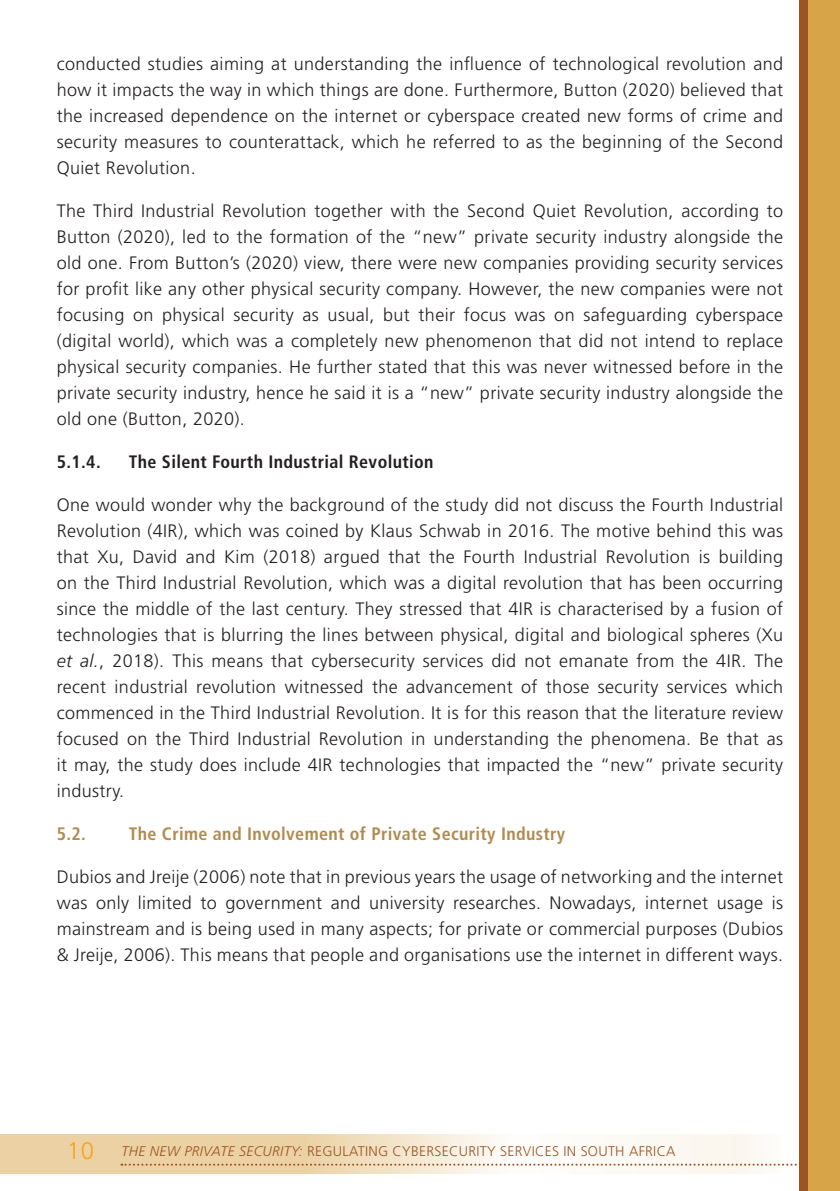
<style>
.page{position:relative;width:840px;height:1191px;background:#fff}
.page>*{position:absolute;margin:0;border:0;box-sizing:border-box;transform-origin:0 0}
.t1{font:300 18px/26px "Frutiger LT Std";letter-spacing:.02em;color:#231f20;text-align:justify}
.t2{font:700 condensed 18px "Frutiger LT Std";letter-spacing:.02em;color:#b18b4e}
.t3{font:700 condensed 18px "Frutiger LT Std";letter-spacing:.02em;color:#231f20}
.t4{font:300 14px "Frutiger LT Std";letter-spacing:.02em;color:#9d5423}
.s1{font-style:italic}
.s2{font-size:24px;color:#f9a21c}
</style>
<div class="page">
<svg style="left:0;top:1134px;width:780px;height:39px"></svg>
<svg style="left:121px;top:1163px;width:719px;height:2px"></svg>
<div style="left:798px;top:0;width:10px;height:1191px;background:#9d5423"></div>
<div style="left:808px;top:0;width:31px;height:1191px;background:#d7a448"></div>
<p class="t1" style="left:57px;top:51px;width:727px">conducted studies aiming at understanding the influence of technological revolution and how it impacts the way in which things are done. Furthermore, Button (2020) believed that the increased dependence on the internet or cyberspace created new forms of crime and security measures to counterattack, which he referred to as the beginning of the Second Quiet Revolution.</p>
<p class="t1" style="left:57px;top:198px;width:727px">The Third Industrial Revolution together with the Second Quiet Revolution, according to Button (2020), led to the formation of the “new” private security industry alongside the old one. From Button’s (2020) view, there were new companies providing security services for profit like any other physical security company. However, the new companies were not focusing on physical security as usual, but their focus was on safeguarding cyberspace (digital world), which was a completely new phenomenon that did not intend to replace physical security companies. He further stated that this was never witnessed before in the private security industry, hence he said it is a “new” private security industry alongside the old one (Button, 2020).</p>
<p class="t3" style="left:57px;top:451px;width:45px">5.1.4.</p>
<p class="t3" style="left:129px;top:451px;width:306px">The Silent Fourth Industrial Revolution</p>
<p class="t1" style="left:57px;top:492px;width:727px">One would wonder why the background of the study did not discuss the Fourth Industrial Revolution (4IR), which was coined by Klaus Schwab in 2016. The motive behind this was that Xu, David and Kim (2018) argued that the Fourth Industrial Revolution is building on the Third Industrial Revolution, which was a digital revolution that has been occurring since the middle of the last century. They stressed that 4IR is characterised by a fusion of technologies that is blurring the lines between physical, digital and biological spheres (Xu <span class="s1">et al.</span>, 2018). This means that cybersecurity services did not emanate from the 4IR. The recent industrial revolution witnessed the advancement of those security services which commenced in the Third Industrial Revolution. It is for this reason that the literature review focused on the Third Industrial Revolution in understanding the phenomena. Be that as it may, the study does include 4IR technologies that impacted the “new” private security industry.</p>
<p class="t2" style="left:57px;top:823px;width:31px">5.2.</p>
<p class="t2" style="left:129px;top:823px;width:437px">The Crime and Involvement of Private Security Industry</p>
<p class="t1" style="left:57px;top:864px;width:727px">Dubios and Jreije (2006) note that in previous years the usage of networking and the internet was only limited to government and university researches. Nowadays, internet usage is mainstream and is being used in many aspects; for private or commercial purposes (Dubios &amp; Jreije, 2006). This means that people and organisations use the internet in different ways.</p>
<p class="t4" style="left:67px;top:1143px;width:609px"><span class="s2">10</span> <span class="s1">THE NEW PRIVATE SECURITY:</span> REGULATING CYBERSECURITY SERVICES IN SOUTH AFRICA</p>
</div>
